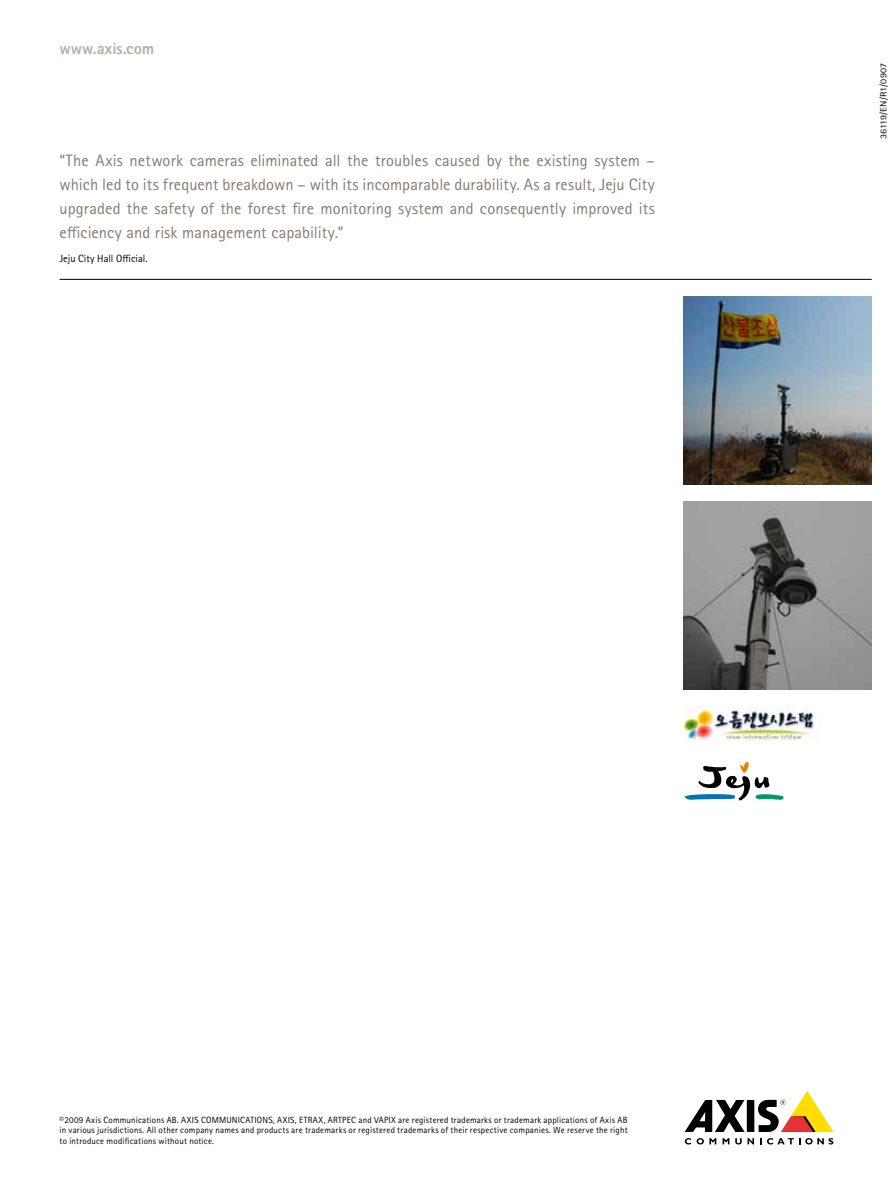
<style>
.page{position:relative;width:893px;height:1191px;background:#fff}
.page>*{position:absolute;margin:0;border:0;box-sizing:border-box;transform-origin:0 0}
.t1{font:16.5px/24px "Rotis Sans Serif Pro";letter-spacing:.005em;color:#857971;text-align:justify}
.t2{font:800 16.5px "Rotis Sans Serif Pro";letter-spacing:-.005em;color:#b8afa6}
.t3{font:10.5px "Rotis Sans Serif Pro";color:#000}
.t4{font:9px/10.8px "Rotis Sans Serif Pro";letter-spacing:.02em;color:#000;text-align:justify}
.t5{font:9px "Rotis Sans Serif Pro";letter-spacing:.02em;color:#000;scale:1.12 1}
</style>
<div class="page">
<div style="left:747px;top:1100px;width:7px;height:32px;background:#000"></div>
<svg style="left:685px;top:1100px;width:60px;height:32px"></svg>
<svg style="left:758px;top:1091px;width:75px;height:41px"></svg>
<svg style="left:685px;top:1138px;width:6px;height:6px"></svg>
<svg style="left:697px;top:1138px;width:19px;height:6px"></svg>
<svg style="left:723px;top:1138px;width:6px;height:6px"></svg>
<svg style="left:735px;top:1138px;width:19px;height:6px"></svg>
<svg style="left:760px;top:1138px;width:73px;height:6px"></svg>
<hr style="left:60px;top:279px;width:812px;height:1px;background:#000">
<img style="left:684px;top:296px;width:188px;height:188px">
<img style="left:684px;top:501px;width:188px;height:188px">
<svg style="left:684px;top:762px;width:100px;height:38px"></svg>
<img style="left:684px;top:706px;width:130px;height:36px">
<h1 class="t2" style="left:60px;top:38px;width:96px">www.axis.com</h1>
<p class="t1" style="left:60px;top:149px;width:597px">“The Axis network cameras eliminated all the troubles caused by the existing system – which led to its frequent breakdown – with its incomparable durability. As a result, Jeju City upgraded the safety of the forest fire monitoring system and consequently improved its efficiency and risk management capability.”</p>
<p class="t3" style="left:60px;top:252px;width:90px">Jeju City Hall Official.</p>
<p class="t5" style="left:878px;top:139px;width:70px;rotate:-90deg">36119/EN/R1/0907</p>
<p class="t4" style="left:60px;top:1114px;width:570px">©2009 Axis Communications AB. AXIS COMMUNICATIONS, AXIS, ETRAX, ARTPEC and VAPIX are registered trademarks or trademark applications of Axis AB in various jurisdictions. All other company names and products are trademarks or registered trademarks of their respective companies. We reserve the right to introduce modifications without notice.</p>
</div>
